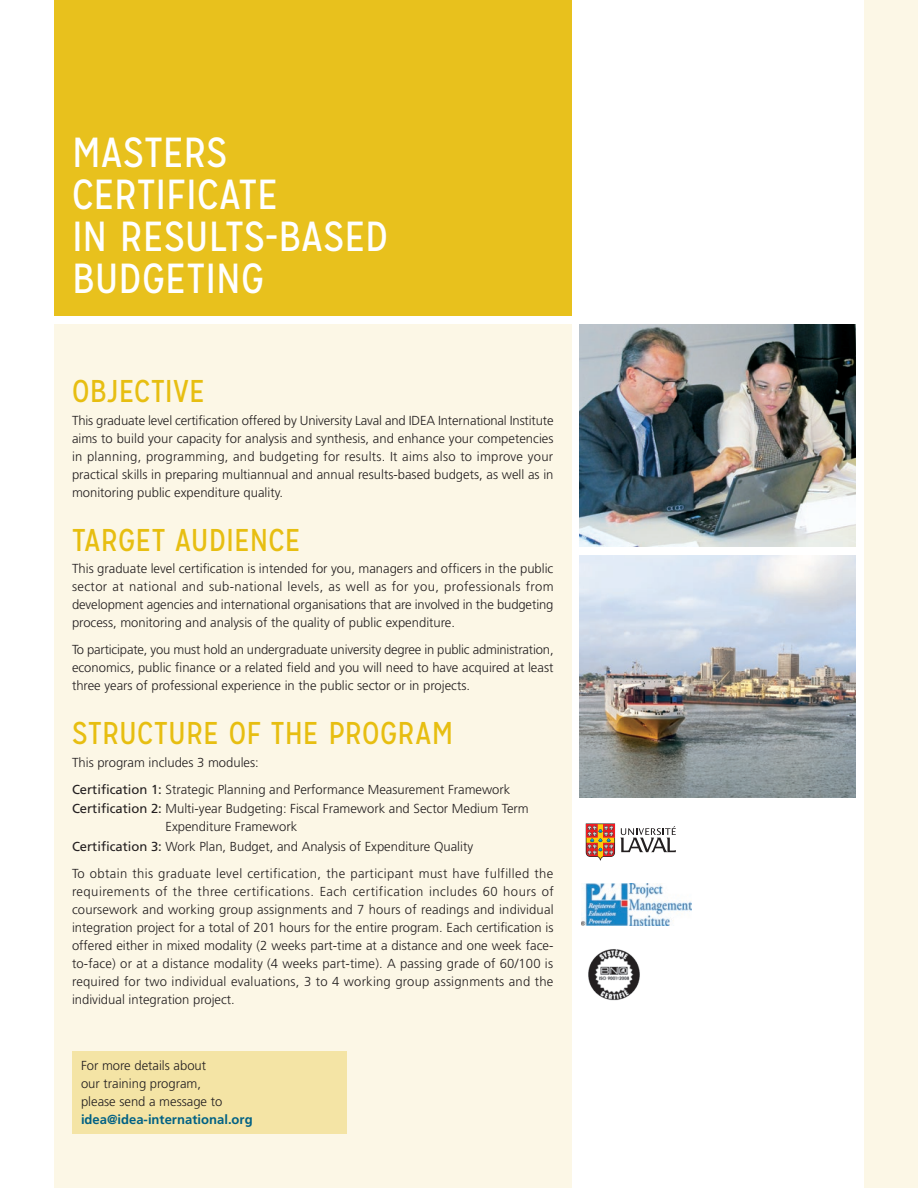
<style>
.page{position:relative;width:918px;height:1188px;background:#fff}
.page>*{position:absolute;margin:0;border:0;box-sizing:border-box;transform-origin:0 0}
.t1{font:42px/42px "Mission Gothic";color:#fff}
.t2{font:31.5px "Mission Gothic";letter-spacing:.005em;color:#e7be11}
.t3{font:300 13.05px/18px "Frutiger";color:#231f20;text-align:justify}
.t4{font:300 13.05px/27px "Frutiger";letter-spacing:.03em;color:#231f20}
.t5{font:700 13.05px "Frutiger";color:#016184}
.s1{font-weight:400}
</style>
<div class="page">
<div style="left:864px;top:0;width:54px;height:1188px;background:#fcf7e6"></div>
<div style="left:54px;top:0;width:518px;height:316px;background:#e8c11d"></div>
<div style="left:54px;top:325px;width:518px;height:863px;background:#fcf7e6"></div>
<div style="left:72px;top:1051px;width:274px;height:82px;background:#f4e4a5"></div>
<img style="left:580px;top:325px;width:276px;height:222px">
<img style="left:580px;top:555px;width:276px;height:242px">
<svg style="left:586px;top:824px;width:90px;height:37px"></svg>
<img style="left:588px;top:949px;width:52px;height:52px">
<img style="left:581px;top:883px;width:110px;height:43px">
<h1 class="t1" style="left:72px;top:132px;width:318px">MASTERS<br>CERTIFICATE<br>IN RESULTS-BASED<br>BUDGETING</h1>
<h2 class="t2" style="left:72px;top:372px;width:135px">OBJECTIVE</h2>
<p class="t3" style="left:72px;top:411px;width:483px">This graduate level certification offered by University Laval and IDEA International Institute aims to build your capacity for analysis and synthesis, and enhance your competencies in planning, programming, and budgeting for results. It aims also to improve your practical skills in preparing multiannual and annual results-based budgets, as well as in monitoring public expenditure quality.</p>
<h2 class="t2" style="left:72px;top:521px;width:230px">TARGET AUDIENCE</h2>
<p class="t3" style="left:72px;top:560px;width:483px">This graduate level certification is intended for you, managers and officers in the public sector at national and sub-national levels, as well as for you, professionals from development agencies and international organisations that are involved in the budgeting process, monitoring and analysis of the quality of public expenditure.</p>
<p class="t3" style="left:72px;top:641px;width:483px">To participate, you must hold an undergraduate university degree in public administration, economics, public finance or a related field and you will need to have acquired at least three years of professional experience in the public sector or in projects.</p>
<h2 class="t2" style="left:72px;top:714px;width:383px">STRUCTURE OF THE PROGRAM</h2>
<p class="t3" style="left:72px;top:749px;width:440px;line-height:27px">This program includes 3 modules:<br><span class="s1">Certification 1:</span> Strategic Planning and Performance Measurement Framework</p>
<p class="t3" style="left:166px;top:800px;width:365px;text-indent:-94px"><span class="s1">Certification 2:</span> Multi-year Budgeting: Fiscal Framework and Sector Medium Term<br>Expenditure Framework</p>
<p class="t4" style="left:72px;top:833px;width:483px"><span class="s1">Certification 3:</span> Work Plan, Budget, and Analysis of Expenditure Quality<br>To obtain this graduate level certification, the participant must have fulfilled the</p>
<p class="t3" style="left:72px;top:882px;width:483px">requirements of the three certifications. Each certification includes 60 hours of coursework and working group assignments and 7 hours of readings and individual integration project for a total of 201 hours for the entire program. Each certification is offered either in mixed modality (2 weeks part-time at a distance and one week face&shy;to-face) or at a distance modality (4 weeks part-time). A passing grade of 60/100 is required for two individual evaluations, 3 to 4 working group assignments and the individual integration project.</p>
<p class="t3" style="left:81px;top:1057px;width:143px;text-align:left">For more details about our training program, please send a message to</p>
<p class="t5" style="left:81px;top:1112px;width:173px">idea@idea-international.org</p>
</div>
